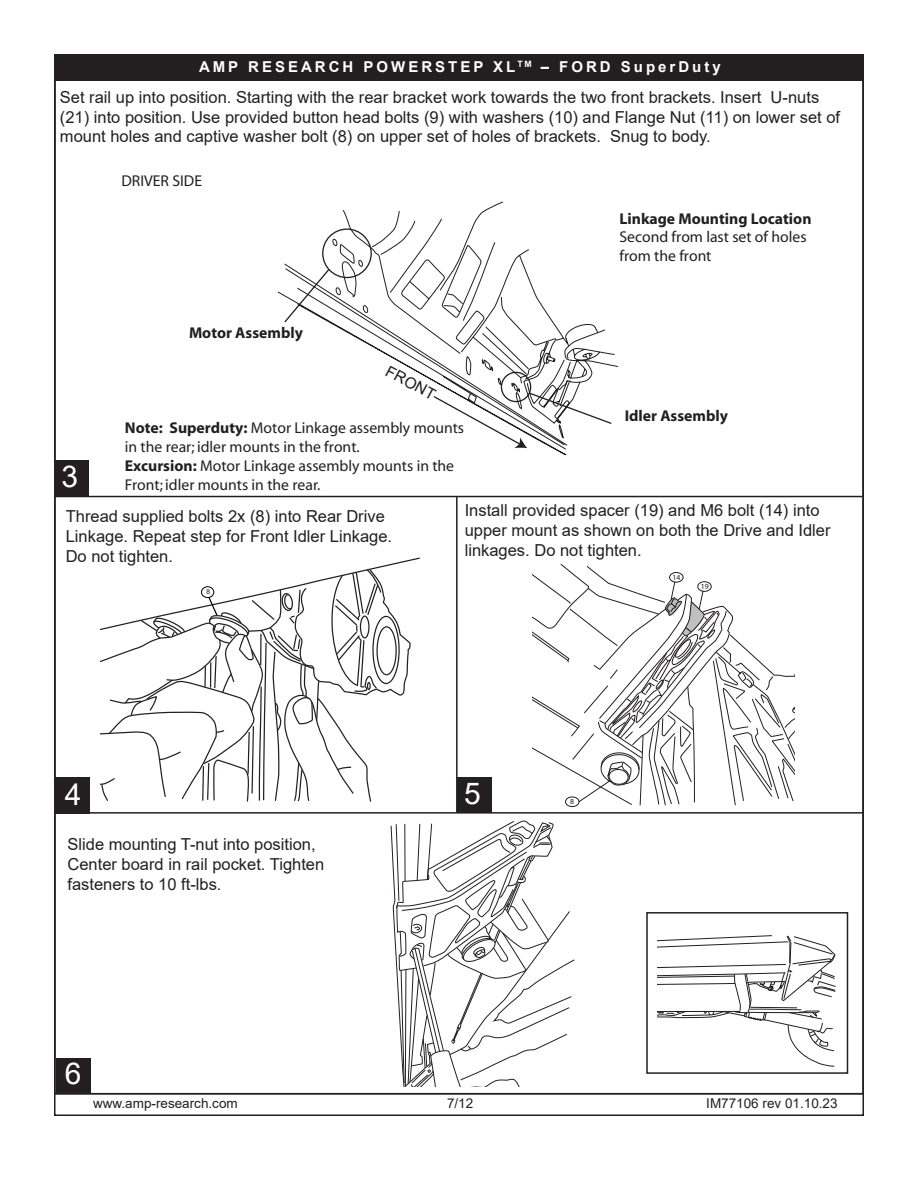
<style>
.page{position:relative;width:918px;height:1188px;background:#fff}
.page>*{position:absolute;margin:0;border:0;box-sizing:border-box;transform-origin:0 0}
.t1{font:30px "Arial";color:#fff}
.t2{font:16.5px/19.8px "Arial";color:#231f20}
.t3{font:15.75px/18.9px "Myriad";color:#231f20}
.t4{font:700 15.75px "Myriad";color:#231f20}
.t5{font:15.75px "Arial";color:#231f20}
.t6{font:700 15px "Arial";letter-spacing:.2em;color:#fff}
.t7{font:13.5px "Arial";color:#231f20}
.t8{font:7.65px "Myriad";color:#231f20}
.s1{font-weight:700}
</style>
<div class="page">
<div style="left:54px;top:55px;width:809px;height:26px;background:#231f20"></div>
<svg style="left:657px;top:935px;width:179px;height:132px"></svg>
<div style="left:646px;top:912px;width:202px;height:162px;border:2px solid #231f20"></div>
<div style="left:54px;top:460px;width:34px;height:36px;background:#231f20"></div>
<div style="left:565px;top:797px;width:14px;height:10px;border:1px solid #231f20;border-radius:50%"></div>
<svg style="left:533px;top:563px;width:262px;height:243px"></svg>
<svg style="left:390px;top:820px;width:185px;height:266px"></svg>
<svg style="left:283px;top:228px;width:330px;height:220px"></svg>
<hr style="left:55px;top:496px;width:807px;height:1px;background:#231f20">
<hr style="left:56px;top:812px;width:808px;height:2px;background:#231f20">
<hr style="left:456px;top:497px;width:2px;height:315px;background:#231f20">
<div style="left:56px;top:778px;width:34px;height:36px;background:#231f20"></div>
<div style="left:457px;top:777px;width:34px;height:36px;background:#231f20"></div>
<div style="left:56px;top:1058px;width:35px;height:36px;background:#231f20"></div>
<svg style="left:101px;top:557px;width:319px;height:245px"></svg>
<p class="t6" style="left:199px;top:56px;width:523px">AMP RESEARCH POWERSTEP XL<sup>TM</sup> – FORD SuperDuty</p>
<p class="t2" style="left:60px;top:87px;width:782px">Set rail up into position. Starting with the rear bracket work towards the two front brackets. Insert U-nuts (21) into position. Use provided button head bolts (9) with washers (10) and Flange Nut (11) on lower set of mount holes and captive washer bolt (8) on upper set of holes of brackets. Snug to body.</p>
<p class="t3" style="left:122px;top:172px;width:82px">DRIVER SIDE</p>
<h1 class="t1" style="left:61px;top:455px;width:18px">3</h1>
<p class="t4" style="left:189px;top:325px;width:115px">Motor Assembly</p>
<p class="t5" style="left:392px;top:361px;width:56px;rotate:28deg">FRONT</p>
<p class="t3" style="left:125px;top:419px;width:341px"><span class="s1">Note: Superduty:</span> Motor Linkage assembly mounts in the rear; idler mounts in the front.<br><span class="s1">Excursion:</span> Motor Linkage assembly mounts in the Front; idler mounts in the rear.</p>
<p class="t4" style="left:619px;top:210px;width:194px">Linkage Mounting Location</p>
<p class="t3" style="left:619px;top:228px;width:189px">Second from last set of holes from the front</p>
<p class="t4" style="left:625px;top:407px;width:105px">Idler Assembly</p>
<p class="t2" style="left:66px;top:506px;width:328px">Thread supplied bolts 2x (8) into Rear Drive<br>Linkage. Repeat step for Front Idler Linkage.<br>Do not tighten.</p>
<p class="t2" style="left:465px;top:501px;width:367px">Install provided spacer (19) and M6 bolt (14) into upper mount as shown on both the Drive and Idler linkages. Do not tighten.</p>
<p class="t8" style="left:673px;top:573px;width:9px">14</p>
<p class="t8" style="left:701px;top:582px;width:9px">19</p>
<h1 class="t1" style="left:65px;top:774px;width:18px">4</h1>
<h1 class="t1" style="left:464px;top:773px;width:18px">5</h1>
<p class="t2" style="left:68px;top:834px;width:258px">Slide mounting T-nut into position,<br>Center board in rail pocket. Tighten fasteners to 10 ft-lbs.</p>
<h1 class="t1" style="left:65px;top:1053px;width:18px">6</h1>
<p class="t8" style="left:570px;top:798px;width:5px">8</p>
<p class="t7" style="left:93px;top:1094px;width:146px">www.amp-research.com</p>
<p class="t7" style="left:447px;top:1094px;width:28px">7/12</p>
<p class="t7" style="left:706px;top:1094px;width:133px">IM77106 rev 01.10.23</p>
</div>
